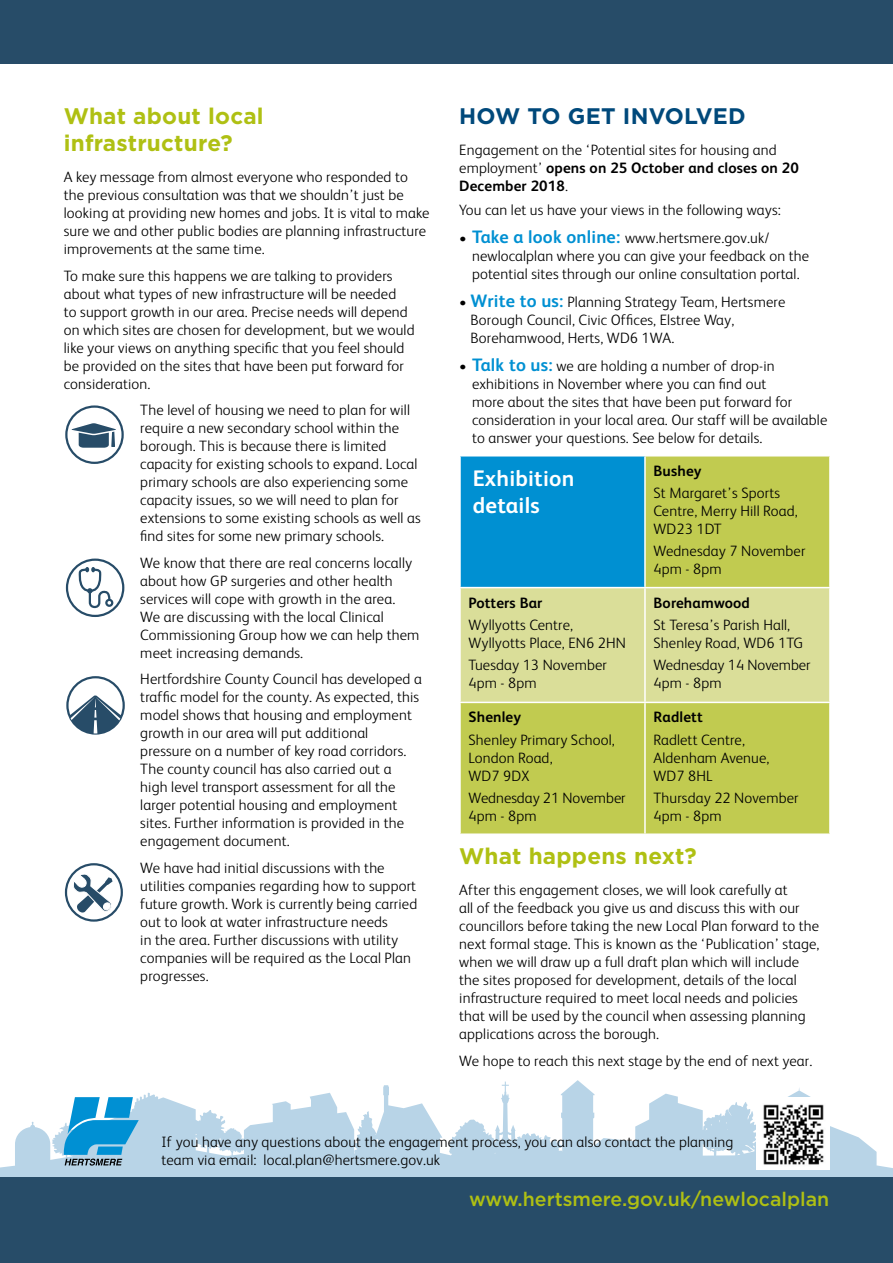
<style>
.page{position:relative;width:893px;height:1263px;background:#fff}
.page>*{position:absolute;margin:0;border:0;box-sizing:border-box;transform-origin:0 0}
.t1{font:700 22.5px/27px "Gotham";letter-spacing:.01em;color:#afc013}
.t2{font:700 22.5px/27px "FS Albert";letter-spacing:.01em;color:#fff}
.t3{font:700 22.5px "Gotham";letter-spacing:.01em;color:#00497b}
.t4{font:500 19.5px "Gotham";color:#afc013}
.t5{font:300 15px/18px "FS Albert";letter-spacing:.01em;color:#000}
.t6{font:700 15px "FS Albert";letter-spacing:.01em;color:#000}
.s1{font-weight:700}
.s2{font-weight:700;font-size:18px;color:#0090d2}
</style>
<div class="page">
<svg style="left:0;top:1080px;width:893px;height:98px;fill:#b8d4e7"></svg>
<div style="left:0;top:0;width:893px;height:64px;background:#274c68"></div>
<div style="left:0;top:1178px;width:893px;height:85px;background:#274c68"></div>
<svg style="left:461px;top:456px;width:368px;height:377px;background:#91bc70"></svg>
<div style="left:461px;top:588px;width:368px;height:114px;background:#dade99"></div>
<hr style="left:644px;top:456px;width:2px;height:131px;background:#fff">
<hr style="left:459px;top:587px;width:186px;height:1px;background:#fff">
<hr style="left:645px;top:587px;width:186px;height:1px;background:#fff">
<hr style="left:644px;top:588px;width:2px;height:114px;background:#fff">
<hr style="left:459px;top:702px;width:186px;height:1px;background:#fff">
<hr style="left:645px;top:702px;width:186px;height:1px;background:#fff">
<hr style="left:644px;top:703px;width:2px;height:130px;background:#fff">
<img style="left:757px;top:1097px;width:72px;height:72px">
<svg style="left:64px;top:1097px;width:75px;height:68px;background:#4ba8d5"></svg>
<svg style="left:66px;top:407px;width:57px;height:56px"></svg>
<div style="left:65px;top:405px;width:59px;height:59px;border:2px solid #274c68;border-radius:50%"></div>
<svg style="left:70px;top:422px;width:47px;height:26px"></svg>
<svg style="left:67px;top:560px;width:56px;height:56px"></svg>
<div style="left:66px;top:558px;width:58px;height:59px;border:2px solid #274c68;border-radius:50%"></div>
<div style="left:105px;top:599px;width:8px;height:8px;border:2px solid #274c68;border-radius:50%"></div>
<svg style="left:77px;top:567px;width:35px;height:42px"></svg>
<div style="left:66px;top:676px;width:59px;height:59px;border:2px solid #274c68;border-radius:50%"></div>
<svg style="left:67px;top:695px;width:57px;height:38px"></svg>
<svg style="left:66px;top:864px;width:56px;height:56px"></svg>
<div style="left:65px;top:863px;width:58px;height:59px;border:2px solid #274c68;border-radius:50%"></div>
<svg style="left:73px;top:873px;width:40px;height:40px"></svg>
<h1 class="t1" style="left:64px;top:103px;width:201px">What about local infrastructure?</h1>
<p class="t5" style="left:64px;top:167px;width:367px">A key message from almost everyone who responded to the previous consultation was that we shouldn’t just be looking at providing new homes and jobs. It is vital to make sure we and other public bodies are planning infrastructure improvements at the same time.</p>
<p class="t5" style="left:64px;top:266px;width:352px">To make sure this happens we are talking to providers about what types of new infrastructure will be needed<br>to support growth in our area. Precise needs will depend on which sites are chosen for development, but we would like your views on anything specific that you feel should be provided on the sites that have been put forward for consideration.</p>
<p class="t5" style="left:140px;top:400px;width:282px">The level of housing we need to plan for will require a new secondary school within the borough. This is because there is limited capacity for existing schools to expand. Local primary schools are also experiencing some capacity issues, so we will need to plan for extensions to some existing schools as well as find sites for some new primary schools.</p>
<p class="t5" style="left:140px;top:553px;width:281px">We know that there are real concerns locally about how GP surgeries and other health services will cope with growth in the area.<br>We are discussing with the local Clinical Commissioning Group how we can help them meet increasing demands.</p>
<p class="t5" style="left:140px;top:669px;width:283px">Hertfordshire County Council has developed a traffic model for the county. As expected, this model shows that housing and employment growth in our area will put additional pressure on a number of key road corridors.<br>The county council has also carried out a high level transport assessment for all the larger potential housing and employment sites. Further information is provided in the engagement document.</p>
<p class="t5" style="left:140px;top:858px;width:278px">We have had initial discussions with the utilities companies regarding how to support future growth. Work is currently being carried out to look at water infrastructure needs<br>in the area. Further discussions with utility companies will be required as the Local Plan progresses.</p>
<h1 class="t3" style="left:459px;top:101px;width:288px">HOW TO GET INVOLVED</h1>
<p class="t5" style="left:459px;top:140px;width:341px">Engagement on the ‘Potential sites for housing and employment’ <span class="s1">opens on 25 October and closes on 20<br>December 2018</span>.</p>
<p class="t5" style="left:459px;top:201px;width:323px">You can let us have your views in the following ways:</p>
<p class="t5" style="left:472px;top:229px;width:339px;text-indent:-13px">• <span class="s2">Take a look online:</span> www.hertsmere.gov.uk/ newlocalplan where you can give your feedback on the potential sites through our online consultation portal.</p>
<p class="t5" style="left:470px;top:293px;width:316px;text-indent:-11px">• <span class="s2">Write to us:</span> Planning Strategy Team, Hertsmere<br>Borough Council, Civic Offices, Elstree Way,<br>Borehamwood, Herts, WD6 1WA.</p>
<p class="t5" style="left:472px;top:357px;width:357px;text-indent:-13px">• <span class="s2">Talk to us:</span> we are holding a number of drop-in exhibitions in November where you can find out<br>more about the sites that have been put forward for consideration in your local area. Our staff will be available to answer your questions. See below for details.</p>
<h1 class="t2" style="left:473px;top:464px;width:103px">Exhibition details</h1>
<p class="t6" style="left:653px;top:460px;width:49px">Bushey</p>
<p class="t5" style="left:653px;top:483px;width:146px">St Margaret’s Sports<br>Centre, Merry Hill Road,<br>WD23 1DT</p>
<p class="t5" style="left:653px;top:541px;width:153px">Wednesday 7 November<br>4pm - 8pm</p>
<p class="t6" style="left:468px;top:592px;width:75px">Potters Bar</p>
<p class="t5" style="left:468px;top:615px;width:159px">Wyllyotts Centre,<br>Wyllyotts Place, EN6 2HN</p>
<p class="t5" style="left:468px;top:655px;width:140px">Tuesday 13 November<br>4pm - 8pm</p>
<p class="t6" style="left:468px;top:707px;width:54px">Shenley</p>
<p class="t5" style="left:468px;top:730px;width:148px">Shenley Primary School,<br>London Road,<br>WD7 9DX</p>
<p class="t5" style="left:468px;top:788px;width:159px">Wednesday 21 November<br>4pm - 8pm</p>
<p class="t6" style="left:653px;top:592px;width:98px">Borehamwood</p>
<p class="t5" style="left:653px;top:615px;width:151px">St Teresa’s Parish Hall,<br>Shenley Road, WD6 1TG</p>
<p class="t5" style="left:653px;top:655px;width:159px">Wednesday 14 November<br>4pm - 8pm</p>
<p class="t6" style="left:653px;top:707px;width:51px">Radlett</p>
<p class="t5" style="left:653px;top:730px;width:117px">Radlett Centre,<br>Aldenham Avenue,<br>WD7 8HL</p>
<p class="t5" style="left:653px;top:788px;width:147px">Thursday 22 November<br>4pm - 8pm</p>
<h1 class="t1" style="left:459px;top:843px;width:239px">What happens next?</h1>
<p class="t5" style="left:459px;top:880px;width:362px">After this engagement closes, we will look carefully at<br>all of the feedback you give us and discuss this with our councillors before taking the new Local Plan forward to the next formal stage. This is known as the ‘Publication’ stage, when we will draw up a full draft plan which will include the sites proposed for development, details of the local infrastructure required to meet local needs and policies that will be used by the council when assessing planning applications across the borough.</p>
<p class="t5" style="left:459px;top:1051px;width:355px">We hope to reach this next stage by the end of next year.</p>
<p class="t5" style="left:162px;top:1132px;width:573px">If you have any questions about the engagement process, you can also contact the planning team via email: local.plan@hertsmere.gov.uk</p>
<h2 class="t4" style="left:469px;top:1186px;width:362px">www.hertsmere.gov.uk/newlocalplan</h2>
</div>
